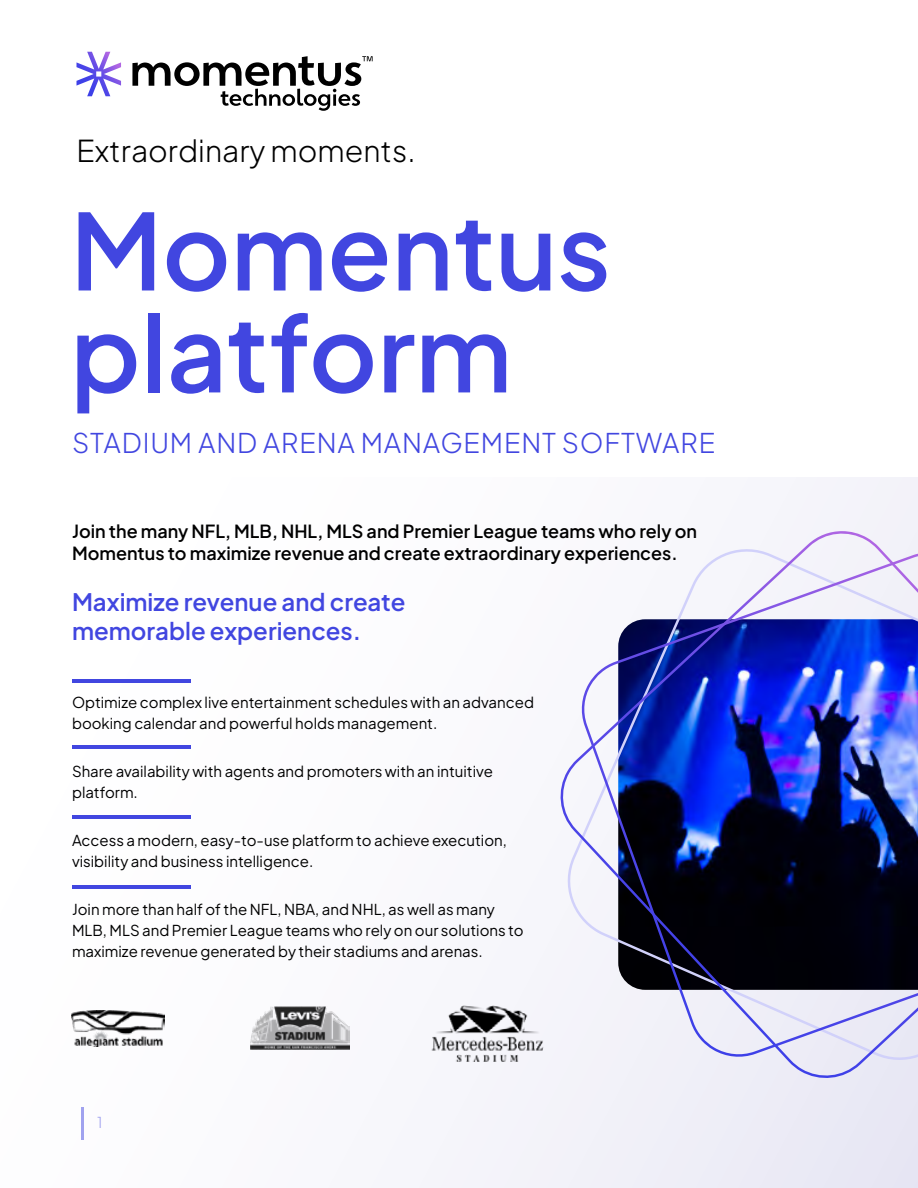
<style>
.page{position:relative;width:918px;height:1188px;background:#fff}
.page>*{position:absolute;margin:0;border:0;box-sizing:border-box;transform-origin:0 0}
.t1{font:600 105px/102px "Plus Jakarta Sans";color:#4146e0}
.t2{font:300 30px "Plus Jakarta Sans";color:#000}
.t3{font:300 27px "Plus Jakarta Sans";letter-spacing:.03em;color:#4146e0}
.t4{font:600 24px/28.8px "Plus Jakarta Sans";color:#4146e0}
.t5{font:600 18px/21.6px "Plus Jakarta Sans";color:#000}
.t6{font:15px/21px "Plus Jakarta Sans";color:#000}
.t7{font:300 15px "Plus Jakarta Sans";color:#a0a2ef}
</style>
<div class="page">
<div style="left:0;top:477px;width:918px;height:711px;background:linear-gradient(to right,#fff,#edecf6)"></div>
<svg style="left:76px;top:52px;width:45px;height:44px"></svg>
<svg style="left:132px;top:56px;width:241px;height:54px"></svg>
<img style="left:250px;top:1006px;width:99px;height:44px">
<img style="left:414px;top:1005px;width:143px;height:56px">
<img style="left:72px;top:1011px;width:93px;height:35px">
<svg style="left:557px;top:530px;width:361px;height:552px"></svg>
<svg style="left:580px;top:554px;width:338px;height:505px"></svg>
<hr style="left:81px;top:1107px;width:2px;height:32px;background:#a0a2ef">
<hr style="left:72px;top:679px;width:119px;height:4px;background:#4146e0">
<hr style="left:72px;top:745px;width:119px;height:4px;background:#4146e0">
<hr style="left:72px;top:815px;width:119px;height:4px;background:#4146e0">
<hr style="left:72px;top:885px;width:119px;height:3px;background:#4146e0">
<h2 class="t2" style="left:76px;top:126px;width:341px">Extraordinary moments.</h2>
<h1 class="t1" style="left:70px;top:190px;width:542px">Momentus platform</h1>
<h3 class="t3" style="left:72px;top:421px;width:645px">STADIUM AND ARENA MANAGEMENT SOFTWARE</h3>
<p class="t5" style="left:72px;top:519px;width:627px">Join the many NFL, MLB, NHL, MLS and Premier League teams who rely on<br>Momentus to maximize revenue and create extraordinary experiences.</p>
<h3 class="t4" style="left:72px;top:586px;width:335px">Maximize revenue and create memorable experiences.</h3>
<p class="t6" style="left:72px;top:691px;width:464px">Optimize complex live entertainment schedules with an advanced booking calendar and powerful holds management.</p>
<p class="t6" style="left:72px;top:760px;width:422px">Share availability with agents and promoters with an intuitive platform.</p>
<p class="t6" style="left:72px;top:829px;width:436px">Access a modern, easy-to-use platform to achieve execution, visibility and business intelligence.</p>
<p class="t6" style="left:72px;top:898px;width:453px">Join more than half of the NFL, NBA, and NHL, as well as many<br>MLB, MLS and Premier League teams who rely on our solutions to maximize revenue generated by their stadiums and arenas.</p>
<p class="t7" style="left:97px;top:1110px;width:7px">1</p>
</div>
